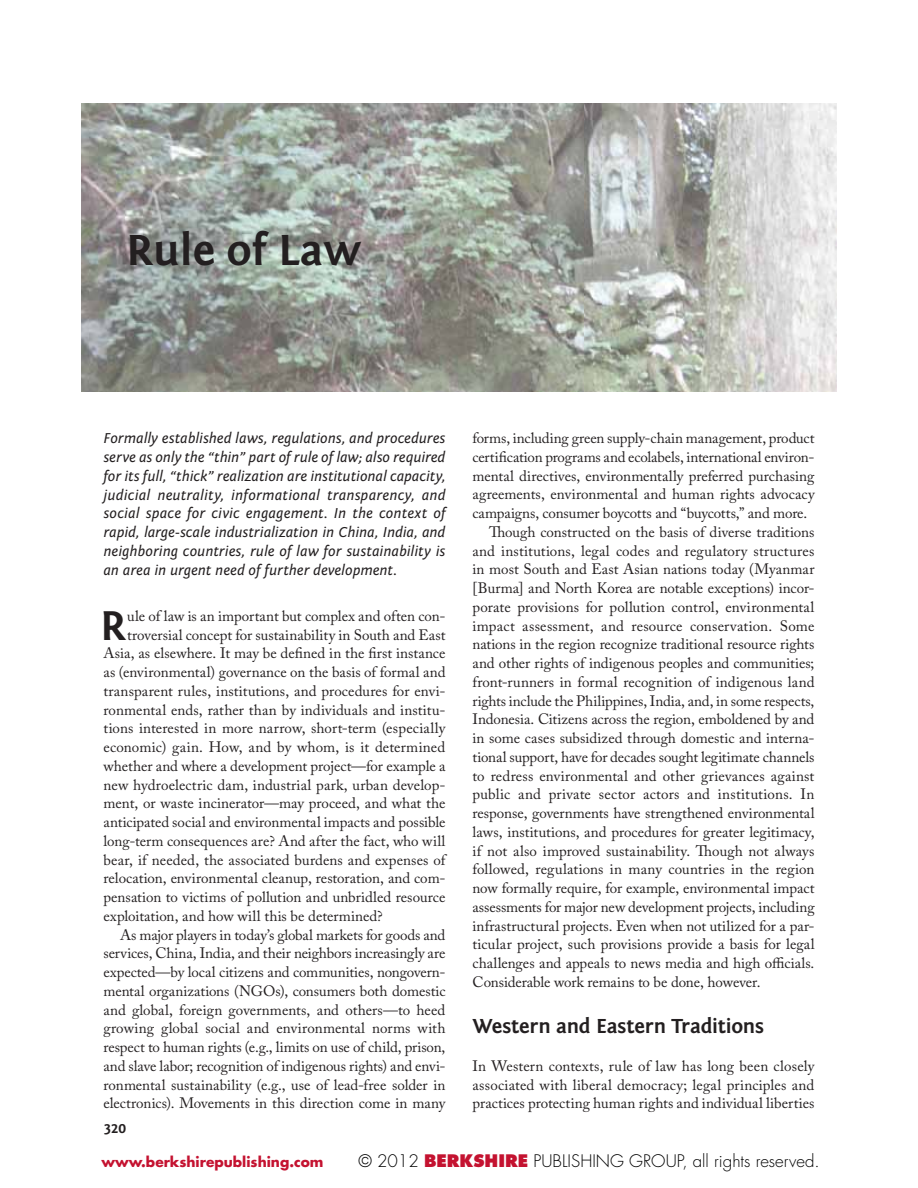
<style>
.page{position:relative;width:918px;height:1188px;background:#fff}
.page>*{position:absolute;margin:0;border:0;box-sizing:border-box;transform-origin:0 0}
.t1{font:700 45px "Fontin Sans";color:#231f20}
.t2{font:700 43.05px "Fontin Sans";color:#231f20}
.t3{font:700 21px "Fontin Sans";letter-spacing:-.005em;color:#231f20}
.t4{font:300 16.8px "Futura Std";color:#000}
.t5{font:15px/18.8px "Adobe Caslon Pro";color:#231f20;text-align:justify}
.t6{font:italic 15px/18.8px "Fontin Sans";color:#231f20;text-align:justify}
.t7{font:700 15px "Fontin Sans";color:#231f20}
.t8{font:700 13.8px "Futura Std";color:#c41230}
.s1{font-weight:800;color:#c41230}
</style>
<div class="page">
<img style="left:81px;top:103px;width:756px;height:289px">
<p class="t1" style="left:126px;top:230px;width:237px">Rule of Law</p>
<p class="t6" style="left:103px;top:430px;width:344px">Formally established laws, regulations, and procedures serve as only the “thin” part of rule of law; also required for its full, “thick” realization are institutional capacity, judicial neutrality, informational transparency, and social space for civic engagement. In the context of rapid, large-scale industrialization in China, India, and neighboring countries, rule of law for sustainability is an area in urgent need of further development.</p>
<p class="t2" style="left:100px;top:607px;width:28px">R</p>
<p class="t5" style="left:127px;top:608px;width:320px">ule of law is an important but complex and often con-</p>
<p class="t5" style="left:127px;top:627px;width:320px">troversial concept for sustainability in South and East</p>
<p class="t5" style="left:104px;top:646px;width:343px">Asia, as elsewhere. It may be defined in the first instance</p>
<p class="t5" style="left:104px;top:665px;width:344px">as (environmental) governance on the basis of formal and</p>
<p class="t5" style="left:104px;top:683px;width:344px">transparent rules, institutions, and procedures for envi-</p>
<p class="t5" style="left:104px;top:702px;width:343px">ronmental ends, rather than by individuals and institu-</p>
<p class="t5" style="left:104px;top:721px;width:343px">tions interested in more narrow, short-term (especially</p>
<p class="t5" style="left:104px;top:740px;width:343px">economic) gain. How, and by whom, is it determined</p>
<p class="t5" style="left:104px;top:758px;width:344px">whether and where a development project—for example a</p>
<p class="t5" style="left:104px;top:777px;width:344px">new hydroelectric dam, industrial park, urban develop-</p>
<p class="t5" style="left:104px;top:796px;width:344px">ment, or waste incinerator—may proceed, and what the</p>
<p class="t5" style="left:104px;top:815px;width:344px">anticipated social and environmental impacts and possible</p>
<p class="t5" style="left:104px;top:833px;width:343px">long-term consequences are? And after the fact, who will</p>
<p class="t5" style="left:104px;top:852px;width:344px">bear, if needed, the associated burdens and expenses of</p>
<p class="t5" style="left:104px;top:871px;width:344px">relocation, environmental cleanup, restoration, and com-</p>
<p class="t5" style="left:104px;top:890px;width:343px">pensation to victims of pollution and unbridled resource</p>
<p class="t5" style="left:104px;top:908px;width:281px">exploitation, and how will this be determined?</p>
<p class="t5" style="left:120px;top:927px;width:327px">As major players in today’s global markets for goods and</p>
<p class="t5" style="left:104px;top:946px;width:343px">services, China, India, and their neighbors increasingly are</p>
<p class="t5" style="left:104px;top:965px;width:344px">expected—by local citizens and communities, nongovern-</p>
<p class="t5" style="left:104px;top:983px;width:344px">mental organizations (NGOs), consumers both domestic</p>
<p class="t5" style="left:104px;top:1002px;width:343px">and global, foreign governments, and others—to heed</p>
<p class="t5" style="left:104px;top:1021px;width:343px">growing global social and environmental norms with</p>
<p class="t5" style="left:104px;top:1040px;width:343px">respect to human rights (e.g., limits on use of child, prison,</p>
<p class="t5" style="left:104px;top:1058px;width:344px">and slave labor; recognition of indigenous rights) and envi-</p>
<p class="t5" style="left:104px;top:1077px;width:344px">ronmental sustainability (e.g., use of lead-free solder in</p>
<p class="t5" style="left:104px;top:1096px;width:343px">electronics). Movements in this direction come in many</p>
<p class="t7" style="left:104px;top:1121px;width:24px">320</p>
<p class="t5" style="left:473px;top:431px;width:344px">forms, including green supply-chain management, product</p>
<p class="t5" style="left:473px;top:449px;width:343px">certification programs and ecolabels, international environ-</p>
<p class="t5" style="left:473px;top:468px;width:344px">mental directives, environmentally preferred purchasing</p>
<p class="t5" style="left:473px;top:487px;width:344px">agreements, environmental and human rights advocacy</p>
<p class="t5" style="left:473px;top:506px;width:336px">campaigns, consumer boycotts and “buycotts,” and more.</p>
<p class="t5" style="left:489px;top:524px;width:327px">Though constructed on the basis of diverse traditions</p>
<p class="t5" style="left:473px;top:543px;width:343px">and institutions, legal codes and regulatory structures</p>
<p class="t5" style="left:473px;top:562px;width:343px">in most South and East Asian nations today (Myanmar</p>
<p class="t5" style="left:473px;top:581px;width:344px">[Burma] and North Korea are notable exceptions) incor-</p>
<p class="t5" style="left:473px;top:599px;width:343px">porate provisions for pollution control, environmental</p>
<p class="t5" style="left:473px;top:618px;width:343px">impact assessment, and resource conservation. Some</p>
<p class="t5" style="left:473px;top:637px;width:343px">nations in the region recognize traditional resource rights</p>
<p class="t5" style="left:473px;top:656px;width:343px">and other rights of indigenous peoples and communities;</p>
<p class="t5" style="left:473px;top:674px;width:343px">front-runners in formal recognition of indigenous land</p>
<p class="t5" style="left:473px;top:693px;width:343px">rights include the Philippines, India, and, in some respects,</p>
<p class="t5" style="left:473px;top:712px;width:343px">Indonesia. Citizens across the region, emboldened by and</p>
<p class="t5" style="left:473px;top:731px;width:344px">in some cases subsidized through domestic and interna-</p>
<p class="t5" style="left:473px;top:749px;width:343px">tional support, have for decades sought legitimate channels</p>
<p class="t5" style="left:473px;top:768px;width:343px">to redress environmental and other grievances against</p>
<p class="t5" style="left:473px;top:787px;width:343px">public and private sector actors and institutions. In</p>
<p class="t5" style="left:473px;top:806px;width:344px">response, governments have strengthened environmental</p>
<p class="t5" style="left:473px;top:824px;width:344px">laws, institutions, and procedures for greater legitimacy,</p>
<p class="t5" style="left:473px;top:843px;width:343px">if not also improved sustainability. Though not always</p>
<p class="t5" style="left:473px;top:862px;width:343px">followed, regulations in many countries in the region</p>
<p class="t5" style="left:473px;top:881px;width:343px">now formally require, for example, environmental impact</p>
<p class="t5" style="left:473px;top:899px;width:344px">assessments for major new development projects, including</p>
<p class="t5" style="left:473px;top:918px;width:343px">infrastructural projects. Even when not utilized for a par-</p>
<p class="t5" style="left:473px;top:937px;width:344px">ticular project, such provisions provide a basis for legal</p>
<p class="t5" style="left:473px;top:956px;width:343px">challenges and appeals to news media and high officials.</p>
<p class="t5" style="left:473px;top:974px;width:290px">Considerable work remains to be done, however.</p>
<p class="t3" style="left:472px;top:1017px;width:293px">Western and Eastern Traditions</p>
<p class="t5" style="left:472px;top:1058px;width:344px">In Western contexts, rule of law has long been closely associated with liberal democracy; legal principles and practices protecting human rights and individual liberties</p>
<p class="t8" style="left:101px;top:1153px;width:224px">www.berkshirepublishing.com</p>
<p class="t4" style="left:358px;top:1151px;width:463px">© 2012 <span class="s1">BERKSHIRE</span> Publishing rou , all rights reserved.</p>
</div>
